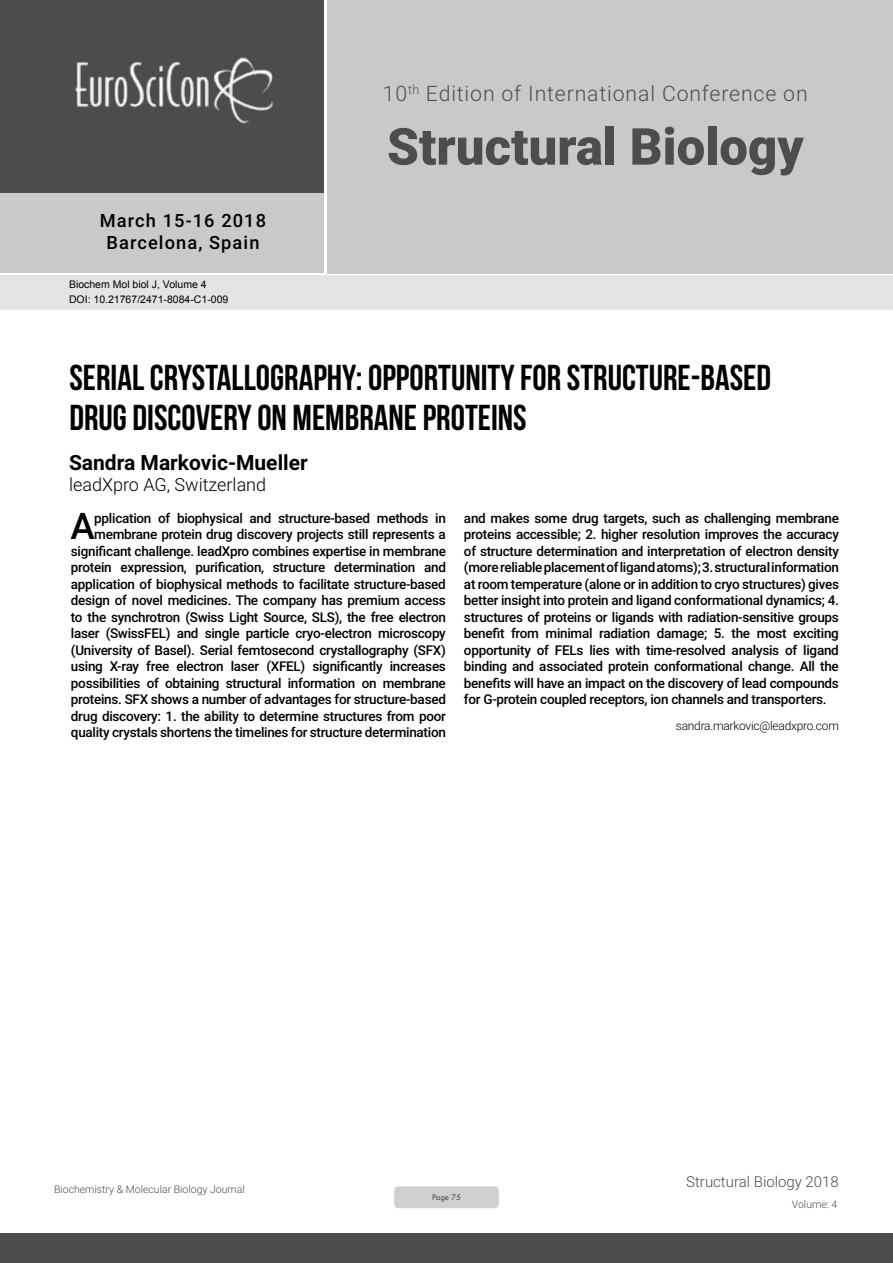
<style>
.page{position:relative;width:893px;height:1263px;background:#fff}
.page>*{position:absolute;margin:0;border:0;box-sizing:border-box;transform-origin:0 0}
.t1{font:900 51px "Roboto";color:#4d4d4f}
.t2{font:500 36.75px "Roboto";color:#000}
.t3{font:36px/39.6px "Bebas Neue";color:#000}
.t4{font:300 21.3px "Roboto";letter-spacing:.04em;color:#4d4d4f}
.t5{font:700 21px "Roboto";color:#000}
.t6{font:500 18.3px/21.9px "Roboto";letter-spacing:.06em;color:#000;text-align:center}
.t7{font:300 18px "Roboto";color:#000}
.t8{font:300 15px "Roboto";color:#4d4d4f}
.t9{font:500 13.5px/16.5px "Roboto";letter-spacing:-.02em;color:#000;text-align:right}
.t10{font:300 12px "Roboto";letter-spacing:-.02em;color:#000}
.t11{font:10.5px/14.4px "Arial";color:#000}
.t12{font:300 10.5px "Roboto";color:#4d4d4f}
.t13{font:9px "Tw Cen";letter-spacing:-.02em;color:#4d4d4f;scale:.95 1}
</style>
<div class="page">
<div style="left:0;top:0;width:323px;height:193px;background:#4d4d4f"></div>
<div style="left:1px;top:193px;width:323px;height:80px;background:#c9c9ca"></div>
<div style="left:327px;top:0;width:566px;height:273px;background:#c9c9ca"></div>
<img style="left:75px;top:57px;width:199px;height:67px">
<div style="left:0;top:1233px;width:893px;height:30px;background:#4d4d4f"></div>
<div style="left:1px;top:275px;width:892px;height:35px;background:#e4e4e4"></div>
<div style="left:394px;top:1186px;width:105px;height:22px;background:#cfd0d2;border-radius:4px"></div>
<h3 class="t6" style="left:100px;top:209px;width:168px">March 15-16 2018<br>Barcelona, Spain</h3>
<p class="t11" style="left:69px;top:278px;width:161px">Biochem Mol biol J, Volume 4<br>DOI: 10.21767/2471-8084-C1-009</p>
<h3 class="t4" style="left:383px;top:78px;width:426px">10<sup>th</sup> Edition of International Conference on</h3>
<h1 class="t1" style="left:387px;top:111px;width:418px">Structural Biology</h1>
<h3 class="t3" style="left:69px;top:358px;width:703px">SERIAL CRYSTALLOGRAPHY: OPPORTUNITY FOR STRUCTURE-BASED<br>DRUG DISCOVERY ON MEMBRANE PROTEINS</h3>
<h3 class="t5" style="left:69px;top:447px;width:240px">Sandra Markovic-Mueller</h3>
<h3 class="t7" style="left:69px;top:472px;width:199px">leadXpro AG, Switzerland</h3>
<p class="t9" style="left:71px;top:509px;width:376px">pplication of biophysical and structure-based methods in membrane protein drug discovery projects still represents a significant challenge. leadXpro combines expertise in membrane protein expression, purification, structure determination and application of biophysical methods to facilitate structure-based design of novel medicines. The company has premium access to the synchrotron (Swiss Light Source, SLS), the free electron laser (SwissFEL) and single particle cryo-electron microscopy (University of Basel). Serial femtosecond crystallography (SFX) using X-ray free electron laser (XFEL) significantly increases possibilities of obtaining structural information on membrane proteins. SFX shows a number of advantages for structure-based drug discovery: 1. the ability to determine structures from poor quality crystals shortens the timelines for structure determination</p>
<p class="t9" style="left:464px;top:509px;width:376px;text-align:justify">and makes some drug targets, such as challenging membrane proteins accessible; 2. higher resolution improves the accuracy of structure determination and interpretation of electron density (more reliable placement of ligand atoms); 3. structural information at room temperature (alone or in addition to cryo structures) gives better insight into protein and ligand conformational dynamics; 4. structures of proteins or ligands with radiation-sensitive groups benefit from minimal radiation damage; 5. the most exciting opportunity of FELs lies with time-resolved analysis of ligand binding and associated protein conformational change. All the benefits will have an impact on the discovery of lead compounds for G-protein coupled receptors, ion channels and transporters.</p>
<h2 class="t2" style="left:71px;top:500px;width:26px">A</h2>
<p class="t10" style="left:676px;top:717px;width:165px">sandra.markovic@leadxpro.com</p>
<p class="t12" style="left:54px;top:1181px;width:192px">Biochemistry &amp; Molecular Biology Journal</p>
<p class="t13" style="left:432px;top:1192px;width:32px">Page 75</p>
<p class="t8" style="left:686px;top:1171px;width:154px">Structural Biology 2018</p>
<p class="t12" style="left:792px;top:1197px;width:47px">Volume: 4</p>
</div>
